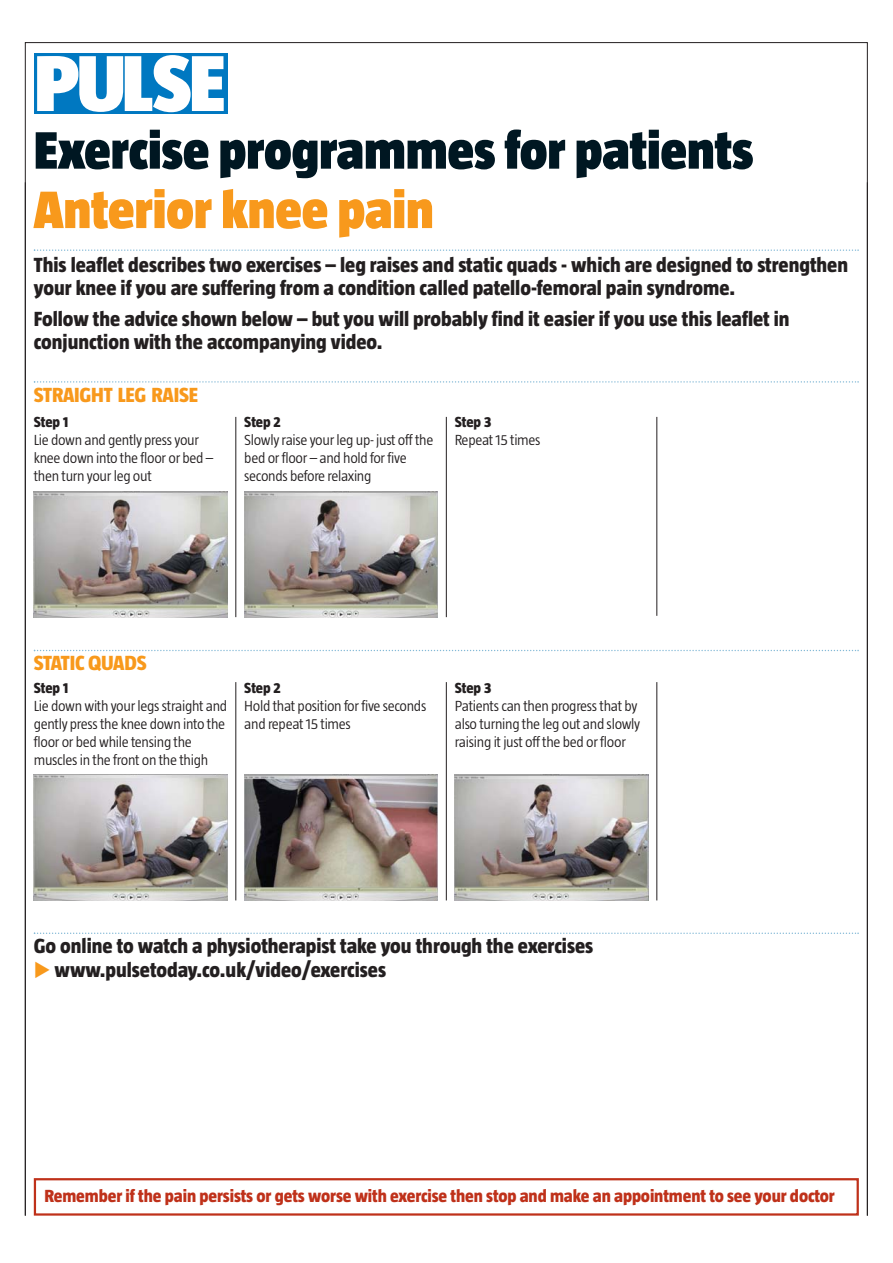
<style>
.page{position:relative;width:893px;height:1263px;background:#fff}
.page>*{position:absolute;margin:0;border:0;box-sizing:border-box;transform-origin:0 0}
.t1{font:900 54px "Taz";color:#001722}
.t2{font:900 54px "Taz";color:#f8991c}
.t3{font:800 21px/22.5px "Taz";color:#231f20}
.t4{font:800 21px "Pulse Taz";letter-spacing:-.01em;color:#f8991c}
.t5{font:800 18px "Taz";letter-spacing:-.005em;color:#bf311a}
.t6{font:300 15px/18px "Taz";letter-spacing:-.02em;color:#231f20}
.t7{font:800 15px "Taz";color:#231f20}
.s1{font-family:"Pulse Taz";font-weight:300;font-style:italic;color:#f8991c}
</style>
<div class="page">
<hr style="left:867px;top:182px;width:1px;height:1034px;background:#231f20">
<div style="left:34px;top:53px;width:193px;height:61px;background:#0078c1"></div>
<svg style="left:37px;top:55px;width:187px;height:57px"></svg>
<svg style="left:34px;top:249px;width:825px;height:2px"></svg>
<img style="left:34px;top:491px;width:193px;height:126px">
<img style="left:34px;top:774px;width:193px;height:126px">
<img style="left:244px;top:774px;width:194px;height:126px">
<img style="left:455px;top:774px;width:193px;height:126px">
<img style="left:244px;top:491px;width:194px;height:126px">
<div style="left:34px;top:1178px;width:825px;height:38px;border:2px solid #bf311a"></div>
<svg style="left:34px;top:933px;width:825px;height:1px"></svg>
<hr style="left:236px;top:417px;width:1px;height:200px;background:#231f20">
<hr style="left:236px;top:682px;width:1px;height:218px;background:#231f20">
<hr style="left:446px;top:682px;width:1px;height:218px;background:#231f20">
<hr style="left:656px;top:682px;width:1px;height:218px;background:#231f20">
<hr style="left:446px;top:417px;width:1px;height:200px;background:#231f20">
<hr style="left:656px;top:417px;width:1px;height:199px;background:#231f20">
<svg style="left:34px;top:650px;width:825px;height:1px"></svg>
<svg style="left:34px;top:381px;width:825px;height:2px"></svg>
<h1 class="t1" style="left:34px;top:130px;width:721px">Exercise programmes for patients</h1>
<h1 class="t2" style="left:34px;top:189px;width:401px">Anterior knee pain</h1>
<h2 class="t3" style="left:34px;top:255px;width:816px">This leaflet describes two exercises – leg raises and static quads - which are designed to strengthen your knee if you are suffering from a condition called patello-femoral pain syndrome.</h2>
<h2 class="t3" style="left:34px;top:309px;width:757px">Follow the advice shown below – but you will probably find it easier if you use this leaflet in conjunction with the accompanying video.</h2>
<h2 class="t4" style="left:34px;top:387px;width:166px">STRAIGHT LEG RAISE</h2>
<p class="t7" style="left:34px;top:417px;width:36px">Step 1</p>
<p class="t6" style="left:34px;top:432px;width:181px">Lie down and gently press your knee down into the floor or bed – then turn your leg out</p>
<p class="t7" style="left:244px;top:417px;width:38px">Step 2</p>
<p class="t6" style="left:244px;top:432px;width:191px">Slowly raise your leg up- just off the bed or floor – and hold for five seconds before relaxing</p>
<p class="t7" style="left:455px;top:417px;width:38px">Step 3</p>
<p class="t6" style="left:455px;top:432px;width:87px">Repeat 15 times</p>
<h2 class="t4" style="left:34px;top:655px;width:114px">STATIC QUADS</h2>
<p class="t7" style="left:34px;top:682px;width:36px">Step 1</p>
<p class="t6" style="left:34px;top:698px;width:195px">Lie down with your legs straight and gently press the knee down into the floor or bed while tensing the muscles in the front on the thigh</p>
<p class="t7" style="left:244px;top:682px;width:38px">Step 2</p>
<p class="t6" style="left:244px;top:698px;width:184px">Hold that position for five seconds and repeat 15 times</p>
<p class="t7" style="left:455px;top:682px;width:38px">Step 3</p>
<p class="t6" style="left:455px;top:698px;width:187px">Patients can then progress that by also turning the leg out and slowly raising it just off the bed or floor</p>
<h2 class="t3" style="left:34px;top:936px;width:561px">Go online to watch a physiotherapist take you through the exercises</h2>
<h2 class="t3" style="left:34px;top:960px;width:354px"><span class="s1">•</span> www.pulsetoday.co.uk/video/exercises</h2>
<p class="t5" style="left:45px;top:1189px;width:792px">Remember if the pain persists or gets worse with exercise then stop and make an appointment to see your doctor</p>
</div>
